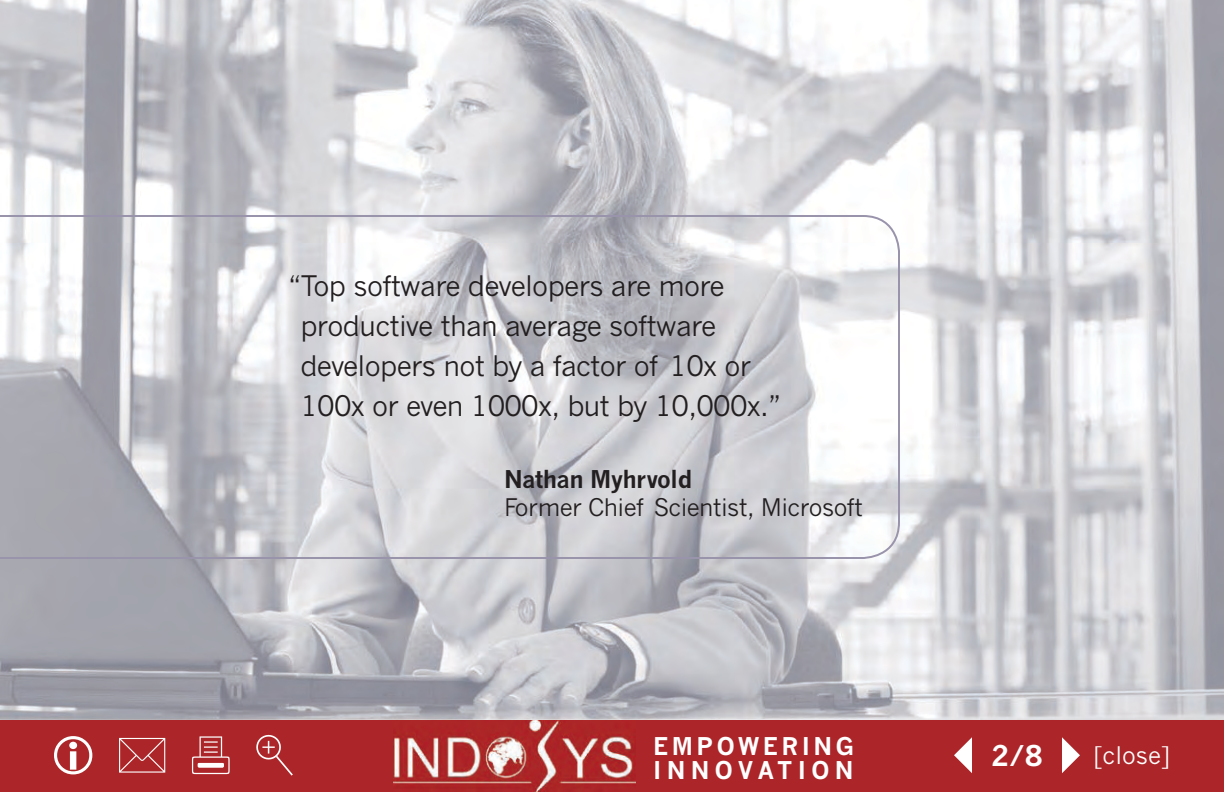
<style>
.page{position:relative;width:1224px;height:792px;background:#fff}
.page>*{position:absolute;margin:0;border:0;box-sizing:border-box;transform-origin:0 0}
.t1{font:28px/40px "News Gothic";letter-spacing:-.025em;color:#231f20}
.t2{font:700 28px "News Gothic";color:#fff}
.t3{font:24px "News Gothic";letter-spacing:-.025em;color:#231f20}
.t4{font:700 24px/23.2px "News Gothic";letter-spacing:.145em;color:#fff}
.t5{font:700 24px "News Gothic";color:#231f20}
.t6{font:24px "News Gothic";color:#fff}
</style>
<div class="page">
<div style="left:0;top:720px;width:1224px;height:72px;background:#ac2528"></div>
<svg style="left:256px;top:734px;width:37px;height:42px"></svg>
<svg style="left:54px;top:736px;width:38px;height:38px"></svg>
<svg style="left:119px;top:738px;width:46px;height:35px"></svg>
<svg style="left:192px;top:736px;width:38px;height:38px"></svg>
<svg style="left:1062px;top:737px;width:18px;height:36px"></svg>
<svg style="left:954px;top:737px;width:18px;height:36px"></svg>
<img style="left:393px;top:720px;width:242px;height:72px">
<img style="left:0;top:0;width:1224px;height:720px">
<svg style="left:0;top:214px;width:901px;height:346px"></svg>
<p class="t1" style="left:300px;top:267px;width:482px;text-indent:-12px">“Top software developers are more productive than average software developers not by a factor of 10x or 100x or even 1000x, but by 10,000x.”</p>
<p class="t5" style="left:504px;top:466px;width:190px">NATHAN MYHRVOLD</p>
<p class="t3" style="left:504px;top:494px;width:360px">Former Chief Scientist, Microsoft</p>
<p class="t4" style="left:653px;top:736px;width:202px">EMPOWERING<br>I NNOVATION</p>
<p class="t2" style="left:991px;top:740px;width:53px">2/8</p>
<p class="t6" style="left:1094px;top:742px;width:78px">[close]</p>
</div>
